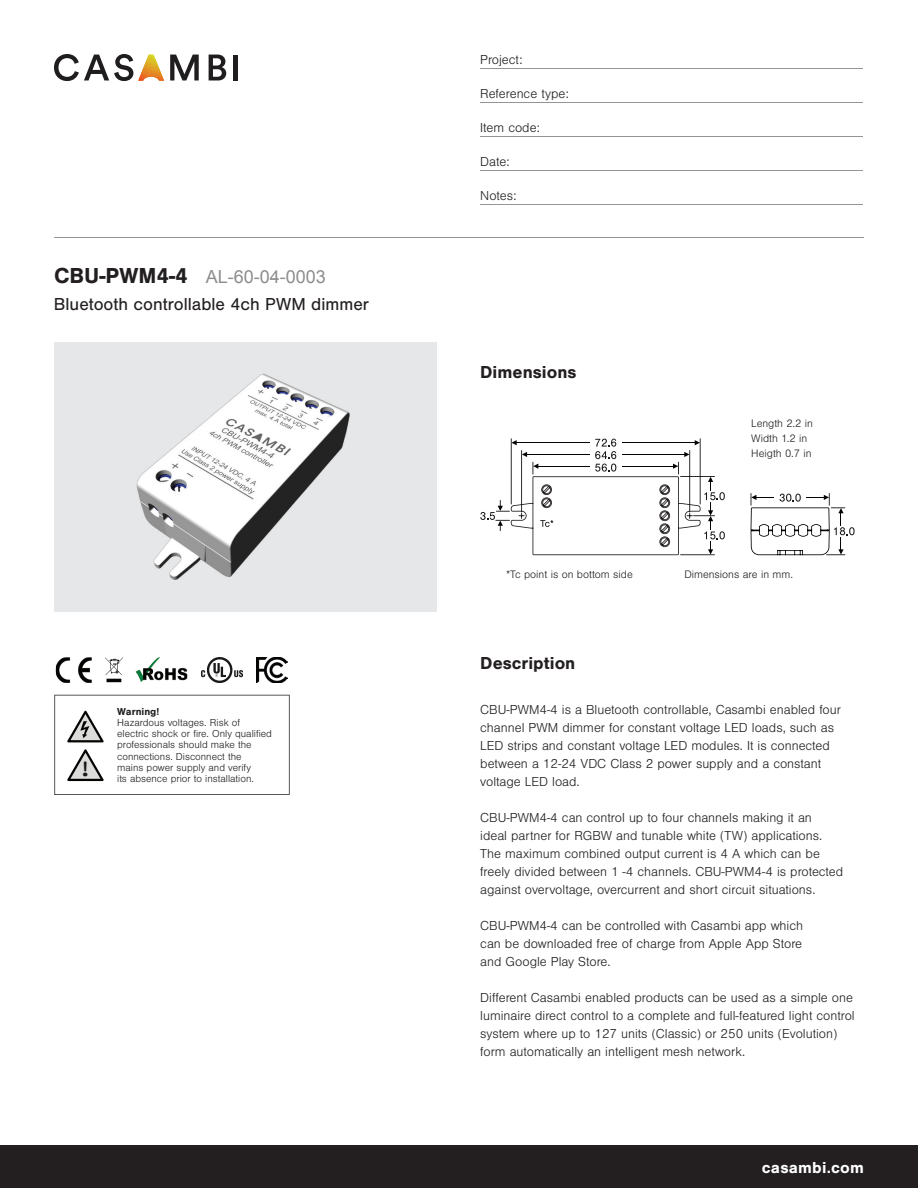
<style>
.page{position:relative;width:918px;height:1188px;background:#fff}
.page>*{position:absolute;margin:0;border:0;box-sizing:border-box;transform-origin:0 0}
.t1{font:24px "Courier";color:#191919}
.t2{font:700 22.5px "Nimbus San";color:#231f20}
.t3{font:18px "Nimbus San";color:#231f20}
.t4{font:700 18px "Nimbus San";color:#231f20}
.t5{font:18px "Arial";color:#8d8d8d}
.t6{font:700 16.5px "Nimbus San";letter-spacing:.01em;color:#fff}
.t7{font:300 13.5px/18px "Nimbus San";color:#231f20}
.t8{font:300 11.25px/15px "Nimbus San";color:#231f20}
.t9{font:300 10.5px/11.2px "Nimbus San";color:#231f20}
.t10{font:700 10.5px "Nimbus San";color:#231f20}
</style>
<div class="page">
<div style="left:54px;top:342px;width:383px;height:269px;background:#e6e7e9"></div>
<div style="left:0;top:1146px;width:918px;height:42px;background:#231f20"></div>
<svg style="left:54px;top:54px;width:110px;height:27px"></svg>
<svg style="left:170px;top:55px;width:29px;height:25px"></svg>
<svg style="left:209px;top:55px;width:17px;height:25px"></svg>
<div style="left:233px;top:55px;width:5px;height:25px;background:#201d1e"></div>
<hr style="left:480px;top:68px;width:383px;height:1px;background:#939598">
<hr style="left:480px;top:102px;width:383px;height:1px;background:#939598">
<hr style="left:480px;top:136px;width:383px;height:1px;background:#939598">
<hr style="left:480px;top:170px;width:383px;height:1px;background:#939598">
<hr style="left:480px;top:204px;width:383px;height:1px;background:#939598">
<hr style="left:54px;top:237px;width:810px;height:1px;background:#939598">
<svg style="left:105px;top:657px;width:18px;height:25px"></svg>
<img style="left:257px;top:657px;width:30px;height:26px">
<img style="left:201px;top:657px;width:42px;height:26px">
<img style="left:135px;top:657px;width:52px;height:25px">
<img style="left:56px;top:657px;width:36px;height:26px">
<svg style="left:54px;top:695px;width:236px;height:100px"></svg>
<img style="left:136px;top:373px;width:214px;height:207px">
<hr style="left:511px;top:438px;width:1px;height:66px;background:#040503">
<hr style="left:700px;top:438px;width:1px;height:66px;background:#040503">
<svg style="left:480px;top:439px;width:375px;height:116px"></svg>
<div style="left:554px;top:481px;width:103px;height:70px;background:#fff"></div>
<h2 class="t2" style="left:54px;top:263px;width:135px">CBU-PWM4-4</h2>
<h3 class="t4" style="left:236px;top:267px;width:122px">USA &amp; Canada</h3>
<h3 class="t3" style="left:54px;top:294px;width:317px">Bluetooth controllable 4ch PWM dimmer</h3>
<h3 class="t5" style="left:206px;top:264px;width:122px">AL-60-04-0003</h3>
<h1 class="t1" style="left:78px;top:750px;width:16px">!</h1>
<p class="t10" style="left:117px;top:705px;width:44px">Warning!</p>
<p class="t9" style="left:117px;top:717px;width:156px">Hazardous voltages. Risk of electric shock or fire. Only qualified professionals should make the connections. Disconnect the<br>mains power supply and verify<br>its absence prior to installation.</p>
<p class="t7" style="left:480px;top:51px;width:44px">Project:</p>
<p class="t7" style="left:480px;top:85px;width:90px">Reference type:</p>
<p class="t7" style="left:480px;top:119px;width:61px">Item code:</p>
<p class="t7" style="left:480px;top:153px;width:31px">Date:</p>
<p class="t7" style="left:480px;top:187px;width:38px">Notes:</p>
<h3 class="t4" style="left:480px;top:362px;width:98px">Dimensions</h3>
<p class="t8" style="left:751px;top:416px;width:63px">Length 2.2 in<br>Width 1.2 in<br>Heigth 0.7 in</p>
<p class="t8" style="left:506px;top:568px;width:128px">*Tc point is on bottom side</p>
<p class="t8" style="left:684px;top:568px;width:110px">Dimensions are in mm.</p>
<h3 class="t4" style="left:480px;top:653px;width:97px">Description</h3>
<p class="t7" style="left:480px;top:701px;width:362px">CBU-PWM4-4 is a Bluetooth controllable, Casambi enabled four channel PWM dimmer for constant voltage LED loads, such as LED strips and constant voltage LED modules. It is connected between a 12-24 VDC Class 2 power supply and a constant voltage LED load.</p>
<p class="t7" style="left:480px;top:809px;width:364px">CBU-PWM4-4 can control up to four channels making it an<br>ideal partner for RGBW and tunable white (TW) applications.<br>The maximum combined output current is 4 A which can be freely divided between 1 -4 channels. CBU-PWM4-4 is protected against overvoltage, overcurrent and short circuit situations.</p>
<p class="t7" style="left:480px;top:917px;width:324px;text-align:justify">CBU-PWM4-4 can be controlled with Casambi app which can be downloaded free of charge from Apple App Store and Google Play Store.</p>
<p class="t7" style="left:480px;top:989px;width:376px">Different Casambi enabled products can be used as a simple one luminaire direct control to a complete and full-featured light control system where up to 127 units (Classic) or 250 units (Evolution) form automatically an intelligent mesh network.</p>
<p class="t6" style="left:762px;top:1158px;width:104px">casambi.com</p>
</div>
